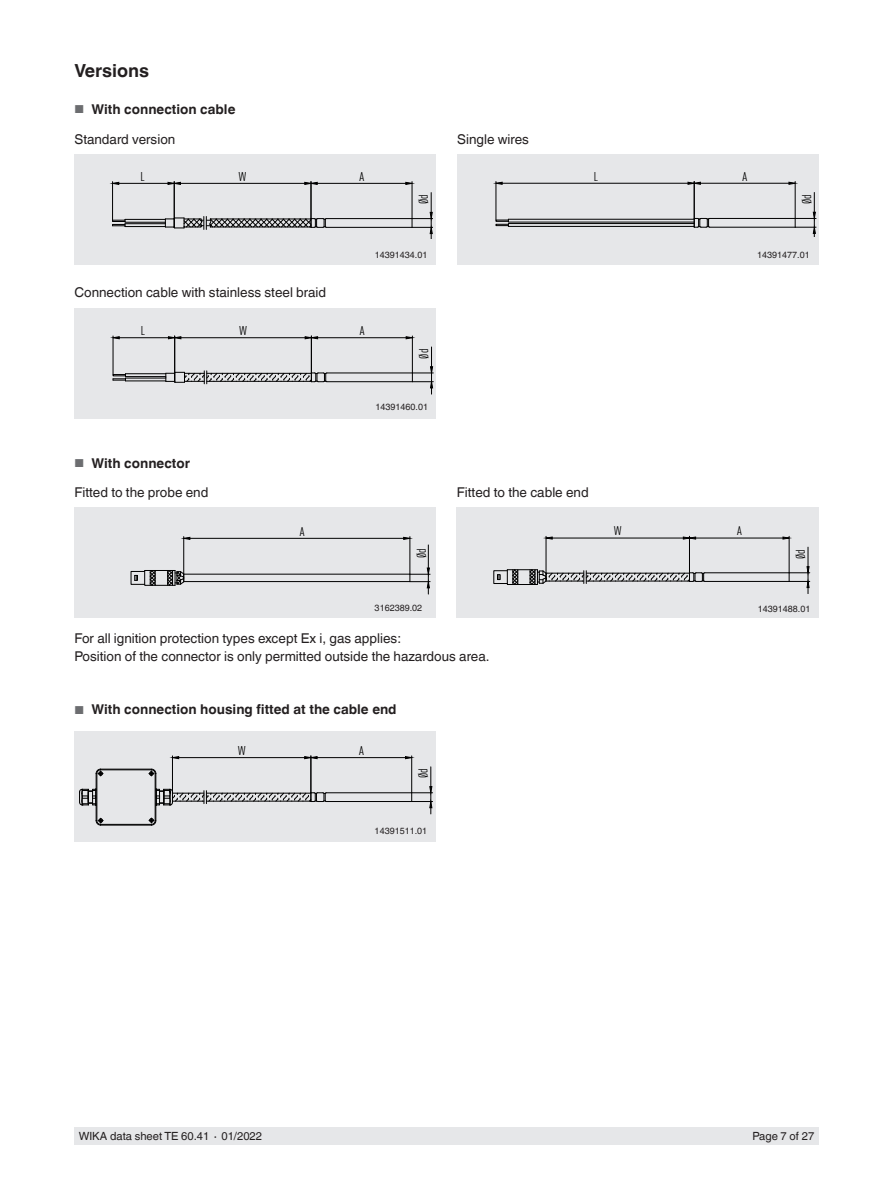
<style>
.page{position:relative;width:893px;height:1188px;background:#fff}
.page>*{position:absolute;margin:0;border:0;box-sizing:border-box;transform-origin:0 0}
.t1{font:700 18px "Helvetica World";color:#231f20}
.t2{font:13.5px/18px "Helvetica World";color:#231f20}
.t3{font:700 13.5px/29.5px "Helvetica World";color:#231f20}
.t4{font:12.45px "DIN Cond";color:#000}
.t5{font:12.3px "DIN Cond";color:#000}
.t6{font:11.25px "Helvetica World";color:#231f20}
.t7{font:9px "Helvetica World";color:#231f20}
.s1{font-weight:400;font-size:11.55px;color:#6c6d70}
.s2{font-weight:400}
</style>
<div class="page">
<div style="left:74px;top:1128px;width:745px;height:17px;background:#e6e7e9"></div>
<div style="left:457px;top:154px;width:362px;height:111px;background:#e6e7e9"></div>
<div style="left:74px;top:308px;width:362px;height:110px;background:#e6e7e9"></div>
<div style="left:74px;top:154px;width:362px;height:111px;background:#e6e7e9"></div>
<div style="left:457px;top:508px;width:362px;height:110px;background:#e6e7e9"></div>
<div style="left:74px;top:731px;width:362px;height:110px;background:#e6e7e9"></div>
<div style="left:74px;top:508px;width:362px;height:110px;background:#e6e7e9"></div>
<hr style="left:181px;top:337px;width:124px;height:1px;background:#000">
<hr style="left:113px;top:336px;width:1px;height:39px;background:#000">
<hr style="left:174px;top:336px;width:1px;height:46px;background:#000">
<hr style="left:119px;top:337px;width:49px;height:1px;background:#000">
<svg style="left:111px;top:336px;width:9px;height:3px"></svg>
<svg style="left:168px;top:336px;width:13px;height:3px"></svg>
<hr style="left:311px;top:336px;width:1px;height:37px;background:#000">
<hr style="left:412px;top:336px;width:1px;height:37px;background:#000">
<hr style="left:318px;top:337px;width:88px;height:1px;background:#000">
<svg style="left:305px;top:336px;width:13px;height:3px"></svg>
<svg style="left:406px;top:336px;width:8px;height:3px"></svg>
<svg style="left:412px;top:347px;width:21px;height:47px"></svg>
<svg style="left:113px;top:371px;width:214px;height:13px"></svg>
<hr style="left:327px;top:373px;width:85px;height:1px;background:#000">
<hr style="left:327px;top:381px;width:85px;height:1px;background:#000">
<hr style="left:172px;top:756px;width:1px;height:37px;background:#000">
<hr style="left:179px;top:757px;width:126px;height:1px;background:#000">
<svg style="left:170px;top:756px;width:9px;height:3px"></svg>
<hr style="left:311px;top:756px;width:1px;height:37px;background:#000">
<hr style="left:411px;top:756px;width:1px;height:37px;background:#000">
<hr style="left:317px;top:757px;width:88px;height:1px;background:#000">
<svg style="left:304px;top:756px;width:13px;height:3px"></svg>
<svg style="left:405px;top:756px;width:9px;height:3px"></svg>
<svg style="left:411px;top:767px;width:22px;height:47px"></svg>
<hr style="left:326px;top:792px;width:86px;height:1px;background:#000">
<hr style="left:326px;top:801px;width:86px;height:1px;background:#000">
<svg style="left:79px;top:768px;width:248px;height:58px"></svg>
<hr style="left:496px;top:182px;width:1px;height:38px;background:#000">
<hr style="left:502px;top:183px;width:186px;height:1px;background:#000">
<svg style="left:494px;top:182px;width:9px;height:3px"></svg>
<hr style="left:694px;top:182px;width:1px;height:36px;background:#000">
<hr style="left:795px;top:182px;width:1px;height:36px;background:#000">
<hr style="left:700px;top:183px;width:89px;height:1px;background:#000">
<svg style="left:688px;top:182px;width:13px;height:3px"></svg>
<svg style="left:789px;top:182px;width:8px;height:3px"></svg>
<svg style="left:795px;top:192px;width:21px;height:45px"></svg>
<svg style="left:496px;top:218px;width:214px;height:10px"></svg>
<hr style="left:710px;top:218px;width:85px;height:1px;background:#000">
<hr style="left:710px;top:227px;width:85px;height:1px;background:#000">
<hr style="left:180px;top:183px;width:125px;height:1px;background:#000">
<hr style="left:112px;top:182px;width:1px;height:38px;background:#000">
<hr style="left:174px;top:182px;width:1px;height:46px;background:#000">
<hr style="left:119px;top:183px;width:49px;height:1px;background:#000">
<svg style="left:111px;top:182px;width:8px;height:3px"></svg>
<svg style="left:168px;top:182px;width:13px;height:3px"></svg>
<hr style="left:311px;top:182px;width:1px;height:37px;background:#000">
<hr style="left:412px;top:182px;width:1px;height:37px;background:#000">
<hr style="left:317px;top:183px;width:89px;height:1px;background:#000">
<svg style="left:304px;top:182px;width:14px;height:3px"></svg>
<svg style="left:405px;top:182px;width:9px;height:3px"></svg>
<svg style="left:412px;top:193px;width:21px;height:46px"></svg>
<svg style="left:112px;top:216px;width:215px;height:13px"></svg>
<hr style="left:326px;top:218px;width:86px;height:1px;background:#000">
<hr style="left:326px;top:227px;width:86px;height:1px;background:#000">
<hr style="left:546px;top:536px;width:1px;height:37px;background:#000">
<hr style="left:552px;top:538px;width:131px;height:1px;background:#000">
<svg style="left:544px;top:537px;width:9px;height:2px"></svg>
<hr style="left:689px;top:536px;width:1px;height:37px;background:#000">
<hr style="left:789px;top:536px;width:1px;height:37px;background:#000">
<hr style="left:696px;top:538px;width:87px;height:1px;background:#000">
<svg style="left:683px;top:537px;width:13px;height:2px"></svg>
<svg style="left:783px;top:537px;width:8px;height:2px"></svg>
<svg style="left:789px;top:547px;width:21px;height:46px"></svg>
<hr style="left:705px;top:572px;width:84px;height:1px;background:#000">
<hr style="left:705px;top:581px;width:84px;height:1px;background:#000">
<div style="left:493px;top:570px;width:15px;height:14px;border:1px solid #000"></div>
<svg style="left:497px;top:574px;width:3px;height:6px"></svg>
<svg style="left:507px;top:569px;width:198px;height:16px"></svg>
<div style="left:131px;top:571px;width:14px;height:14px;border:1px solid #000"></div>
<svg style="left:134px;top:575px;width:4px;height:6px"></svg>
<svg style="left:144px;top:570px;width:41px;height:16px"></svg>
<hr style="left:184px;top:574px;width:226px;height:1px;background:#000">
<hr style="left:184px;top:581px;width:226px;height:1px;background:#000">
<hr style="left:183px;top:537px;width:1px;height:37px;background:#000">
<hr style="left:190px;top:538px;width:214px;height:1px;background:#000">
<svg style="left:183px;top:537px;width:8px;height:3px"></svg>
<svg style="left:403px;top:537px;width:27px;height:57px"></svg>
<h1 class="t1" style="left:74px;top:60px;width:76px">Versions</h1>
<p class="t3" style="left:74px;top:95px;width:163px"><span class="s1">■</span> With connection cable<br><span class="s2">Standard version</span></p>
<p class="t4" style="left:140px;top:169px;width:6px">L</p>
<p class="t4" style="left:239px;top:169px;width:9px">W</p>
<p class="t4" style="left:359px;top:169px;width:6px">A</p>
<p class="t4" style="left:416px;top:204px;width:11px;rotate:-90deg">Ød</p>
<p class="t2" style="left:457px;top:131px;width:73px">Single wires</p>
<p class="t4" style="left:594px;top:169px;width:6px">L</p>
<p class="t4" style="left:742px;top:169px;width:6px">A</p>
<p class="t4" style="left:799px;top:204px;width:11px;rotate:-90deg">Ød</p>
<p class="t2" style="left:74px;top:283px;width:253px">Connection cable with stainless steel braid</p>
<p class="t7" style="left:375px;top:249px;width:54px">14391434.01</p>
<p class="t7" style="left:757px;top:249px;width:54px">14391477.01</p>
<p class="t4" style="left:141px;top:323px;width:6px">L</p>
<p class="t4" style="left:239px;top:323px;width:9px">W</p>
<p class="t4" style="left:360px;top:323px;width:6px">A</p>
<p class="t4" style="left:417px;top:359px;width:11px;rotate:-90deg">Ød</p>
<p class="t7" style="left:375px;top:402px;width:54px">14391460.01</p>
<p class="t3" style="left:74px;top:449px;width:117px"><span class="s1">■</span> With connector</p>
<p class="t2" style="left:74px;top:483px;width:135px">Fitted to the probe end</p>
<p class="t4" style="left:300px;top:524px;width:6px">A</p>
<p class="t4" style="left:414px;top:558px;width:11px;rotate:-90deg">Ød</p>
<p class="t7" style="left:375px;top:603px;width:49px">3162389.02</p>
<p class="t2" style="left:457px;top:484px;width:133px">Fitted to the cable end</p>
<p class="t5" style="left:614px;top:524px;width:9px">W</p>
<p class="t5" style="left:737px;top:524px;width:6px">A</p>
<p class="t5" style="left:793px;top:559px;width:11px;rotate:-90deg">Ød</p>
<p class="t7" style="left:758px;top:603px;width:54px">14391488.01</p>
<p class="t2" style="left:74px;top:630px;width:417px">For all ignition protection types except Ex i, gas applies:<br>Position of the connector is only permitted outside the hazardous area.</p>
<p class="t3" style="left:74px;top:695px;width:324px"><span class="s1">■</span> With connection housing fitted at the cable end</p>
<p class="t4" style="left:238px;top:743px;width:9px">W</p>
<p class="t4" style="left:359px;top:743px;width:6px">A</p>
<p class="t4" style="left:416px;top:778px;width:11px;rotate:-90deg">Ød</p>
<p class="t7" style="left:375px;top:826px;width:54px">14391511.01</p>
<p class="t6" style="left:79px;top:1130px;width:185px">WIKA data sheet TE 60.41 ∙ 01/2022</p>
<p class="t6" style="left:752px;top:1130px;width:63px">Page 7 of 27</p>
</div>
